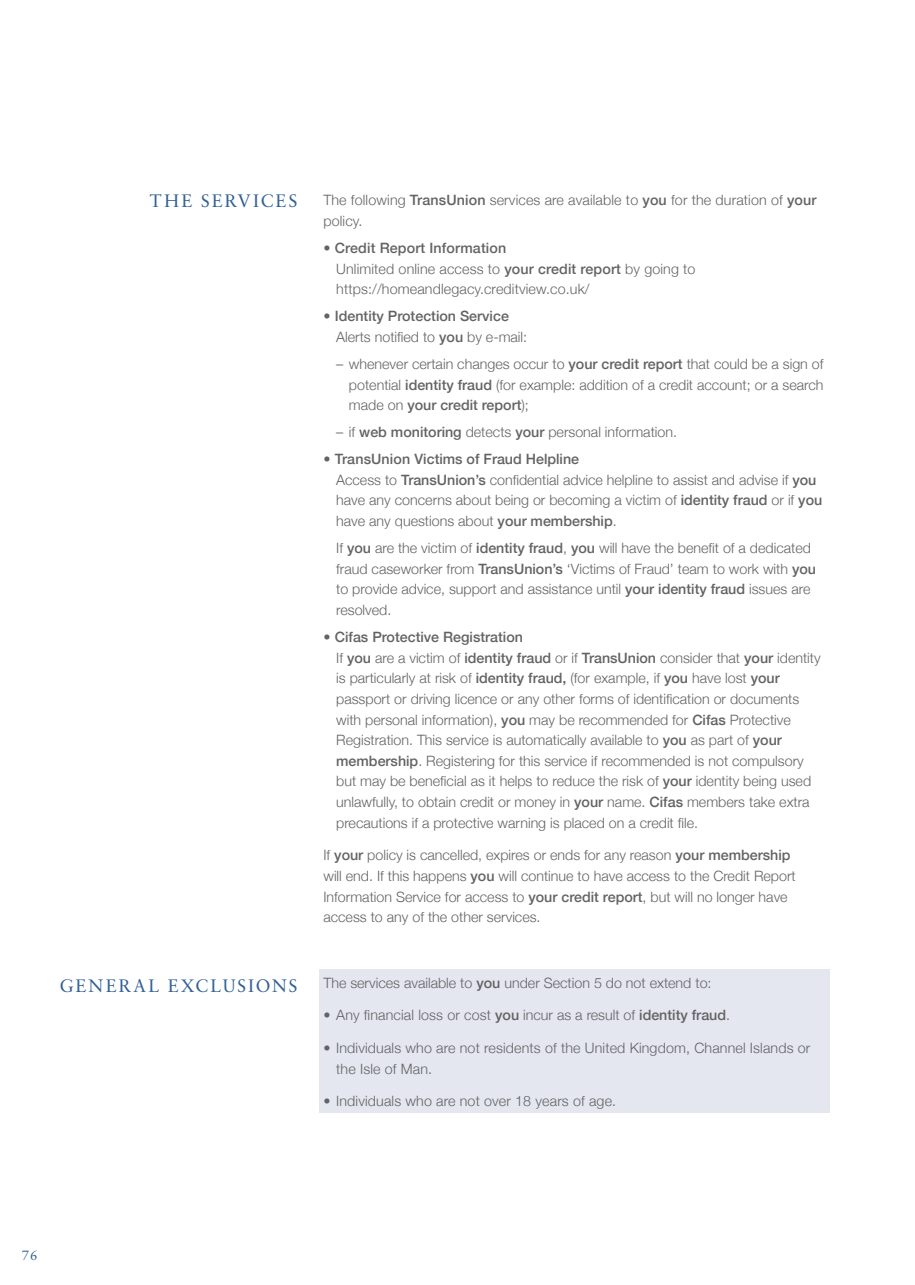
<style>
.page{position:relative;width:915px;height:1285px;background:#fff}
.page>*{position:absolute;margin:0;border:0;box-sizing:border-box;transform-origin:0 0}
.t1{font:18px "Classical Garamond BT";letter-spacing:.105em;color:#316196}
.t2{font:300 14.25px/20.5px "Helvetica Neue";color:#636366}
.t3{font:500 14.25px/20.5px "Helvetica Neue";color:#636366}
.t4{font:13.5px "Classical Garamond BT";color:#316196}
.s1{font-weight:500}
.s2{font-weight:300}
</style>
<div class="page">
<div style="left:319px;top:968px;width:510px;height:144px;background:#e4e7ef"></div>
<p class="t1" style="left:150px;top:190px;width:149px">THE SERVICES</p>
<p class="t1" style="left:60px;top:974px;width:239px">GENERAL EXCLUSIONS</p>
<p class="t2" style="left:323px;top:189px;width:494px">The following <span class="s1">TransUnion</span> services are available to <span class="s1">you</span> for the duration of <span class="s1">your </span>policy.</p>
<p class="t2" style="left:336px;top:237px;width:361px;text-indent:-13px">• <span class="s1">Credit Report Information<br></span>Unlimited online access to <span class="s1">your credit report</span> by going to https://homeandlegacy.creditview.co.uk/</p>
<p class="t3" style="left:336px;top:304px;width:192px;text-indent:-13px"><span class="s2">•</span> Identity Protection Service<br><span class="s2">Alerts notified to</span> you <span class="s2">by e-mail:</span></p>
<p class="t2" style="left:349px;top:352px;width:476px;text-align:justify;text-indent:-13px">– whenever certain changes occur to <span class="s1">your credit report</span> that could be a sign of potential <span class="s1">identity fraud</span> (for example: addition of a credit account; or a search made on <span class="s1">your credit report</span>);</p>
<p class="t2" style="left:336px;top:421px;width:342px">– if <span class="s1">web monitoring</span> detects <span class="s1">your</span> personal information.</p>
<p class="t2" style="left:336px;top:448px;width:487px;text-indent:-13px">• <span class="s1">TransUnion Victims of Fraud Helpline<br></span>Access to <span class="s1">TransUnion’s</span> confidential advice helpline to assist and advise if <span class="s1">you </span>have any concerns about being or becoming a victim of <span class="s1">identity fraud</span> or if <span class="s1">you </span>have any questions about <span class="s1">your membership</span>.</p>
<p class="t2" style="left:336px;top:537px;width:481px">If <span class="s1">you</span> are the victim of <span class="s1">identity fraud</span>, <span class="s1">you</span> will have the benefit of a dedicated fraud caseworker from <span class="s1">TransUnion’s</span> ‘Victims of Fraud’ team to work with <span class="s1">you </span>to provide advice, support and assistance until <span class="s1">your identity fraud</span> issues are resolved.</p>
<p class="t2" style="left:336px;top:625px;width:486px;text-indent:-13px">• <span class="s1">Cifas Protective Registration<br></span>If <span class="s1">you</span> are a victim of <span class="s1">identity fraud</span> or if <span class="s1">TransUnion</span> consider that <span class="s1">your</span> identity is particularly at risk of <span class="s1">identity fraud,</span> (for example, if <span class="s1">you</span> have lost <span class="s1">your </span>passport or driving licence or any other forms of identification or documents with personal information), <span class="s1">you</span> may be recommended for <span class="s1">Cifas</span> Protective Registration. This service is automatically available to <span class="s1">you</span> as part of <span class="s1">your membership</span>. Registering for this service if recommended is not compulsory but may be beneficial as it helps to reduce the risk of <span class="s1">your</span> identity being used unlawfully, to obtain credit or money in <span class="s1">your</span> name. <span class="s1">Cifas</span> members take extra precautions if a protective warning is placed on a credit file.</p>
<p class="t2" style="left:323px;top:844px;width:473px">If <span class="s1">your</span> policy is cancelled, expires or ends for any reason <span class="s1">your membership </span>will end. If this happens <span class="s1">you</span> will continue to have access to the Credit Report Information Service for access to <span class="s1">your credit report</span>, but will no longer have access to any of the other services.</p>
<p class="t2" style="left:323px;top:971px;width:389px">The services available to <span class="s1">you</span> under Section 5 do not extend to:</p>
<p class="t2" style="left:323px;top:1003px;width:408px">• Any financial loss or cost <span class="s1">you</span> incur as a result of <span class="s1">identity fraud</span>.</p>
<p class="t2" style="left:336px;top:1036px;width:475px;text-indent:-13px">• Individuals who are not residents of the United Kingdom, Channel Islands or the Isle of Man.</p>
<p class="t2" style="left:323px;top:1089px;width:294px">• Individuals who are not over 18 years of age.</p>
<p class="t4" style="left:22px;top:1246px;width:17px">76</p>
</div>
